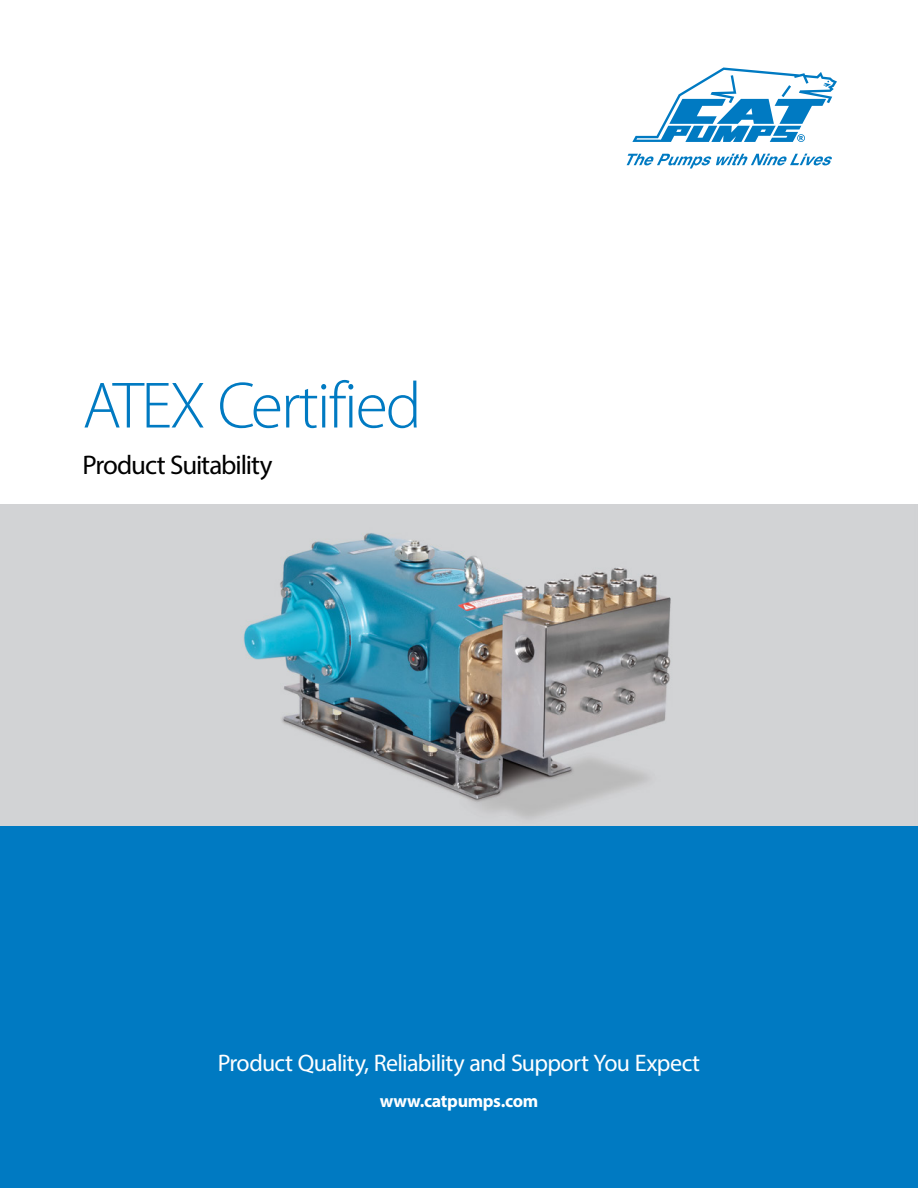
<style>
.page{position:relative;width:918px;height:1188px;background:#fff}
.page>*{position:absolute;margin:0;border:0;box-sizing:border-box;transform-origin:0 0}
.t1{font:300 66px "Myriad Pro";letter-spacing:-.03em;color:#007ac2}
.t2{font:27px "Myriad Pro";letter-spacing:-.04em;color:#000}
.t3{font:24px "Myriad Pro";letter-spacing:-.025em;color:#fff}
.t4{font:700 18px "Myriad Pro";letter-spacing:-.02em;color:#fff}
</style>
<div class="page">
<img style="left:0;top:505px;width:918px;height:322px">
<div style="left:0;top:827px;width:918px;height:361px;background:#007ac2"></div>
<svg style="left:632px;top:68px;width:205px;height:74px"></svg>
<svg style="left:627px;top:154px;width:205px;height:14px"></svg>
<h1 class="t1" style="left:82px;top:369px;width:341px">ATEX Certified</h1>
<p class="t2" style="left:82px;top:449px;width:191px">Product Suitability</p>
<p class="t3" style="left:218px;top:1048px;width:484px">Product Quality, Reliability and Support You Expect</p>
<p class="t4" style="left:380px;top:1089px;width:160px">www.catpumps.com</p>
</div>
